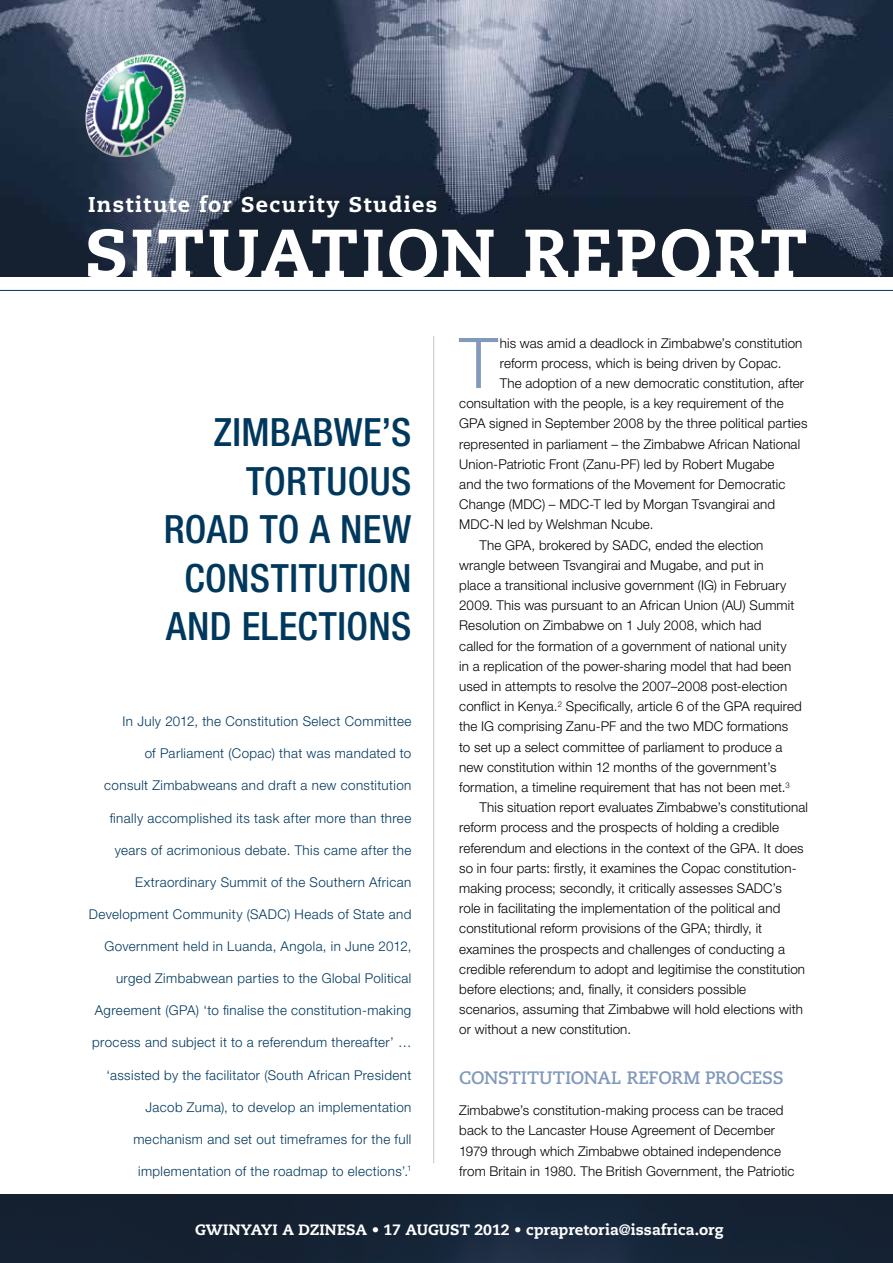
<style>
.page{position:relative;width:893px;height:1263px;background:#fff}
.page>*{position:absolute;margin:0;border:0;box-sizing:border-box;transform-origin:0 0}
.t1{font:300 70.05px "Helvetica Neue LT Std";color:#8299bb}
.t2{font:800 68.7px "Caecilia LT Std";color:#fff}
.t3{font:500 condensed 39px/48.6px "Helvetica Neue LT Std";letter-spacing:.01em;color:#00385d;text-align:right}
.t4{font:800 21.45px "Caecilia LT Std";letter-spacing:.07em;color:#fff}
.t5{font:700 18px "Caecilia LT Std";letter-spacing:-.005em;color:#8299bb}
.t6{font:800 15px "Caecilia LT Std";color:#fff}
.t7{font:300 13.5px/20.2px "Helvetica Neue LT Std";letter-spacing:.01em;color:#000}
.t8{font:300 13.5px "Helvetica Neue LT Std";letter-spacing:.03em;color:#00385d}
</style>
<div class="page">
<img style="left:0;top:0;width:893px;height:276px">
<img style="left:0;top:1195px;width:893px;height:68px">
<hr style="left:433px;top:336px;width:1px;height:827px;background:#c6c6c6">
<img style="left:81px;top:54px;width:105px;height:106px">
<hr style="left:0;top:290px;width:893px;height:1px;background:#00385d">
<h3 class="t4" style="left:88px;top:191px;width:351px">Institute for Security Studies</h3>
<h2 class="t2" style="left:85px;top:211px;width:724px">Situation report</h2>
<h3 class="t3" style="left:164px;top:407px;width:249px">ZIMBABWE’S<br>TORTUOUS<br>ROAD TO A NEW<br>CONSTITUTION<br>AND ELECTIONS</h3>
<p class="t8" style="left:123px;top:713px;width:290px">In July 2012, the Constitution Select Committee</p>
<p class="t8" style="left:145px;top:745px;width:268px">of Parliament (Copac) that was mandated to</p>
<p class="t8" style="left:104px;top:777px;width:309px">consult Zimbabweans and draft a new constitution</p>
<p class="t8" style="left:110px;top:809px;width:303px">finally accomplished its task after more than three</p>
<p class="t8" style="left:115px;top:842px;width:298px">years of acrimonious debate. This came after the</p>
<p class="t8" style="left:135px;top:874px;width:278px">Extraordinary Summit of the Southern African</p>
<p class="t8" style="left:89px;top:906px;width:324px">Development Community (SADC) Heads of State and</p>
<p class="t8" style="left:104px;top:938px;width:308px">Government held in Luanda, Angola, in June 2012,</p>
<p class="t8" style="left:116px;top:970px;width:297px">urged Zimbabwean parties to the Global Political</p>
<p class="t8" style="left:95px;top:1002px;width:318px">Agreement (GPA) ‘to finalise the constitution-making</p>
<p class="t8" style="left:92px;top:1034px;width:321px">process and subject it to a referendum thereafter’ …</p>
<p class="t8" style="left:106px;top:1066px;width:306px">‘assisted by the facilitator (South African President</p>
<p class="t8" style="left:146px;top:1098px;width:267px">Jacob Zuma), to develop an implementation</p>
<p class="t8" style="left:133px;top:1131px;width:279px">mechanism and set out timeframes for the full</p>
<p class="t8" style="left:138px;top:1163px;width:275px">implementation of the roadmap to elections’.<sup>1</sup></p>
<h1 class="t1" style="left:459px;top:320px;width:40px">T</h1>
<p class="t7" style="left:500px;top:332px;width:304px">his was amid a deadlock in Zimbabwe’s constitution</p>
<p class="t7" style="left:500px;top:353px;width:283px">reform process, which is being driven by Copac.</p>
<p class="t7" style="left:500px;top:373px;width:306px">The adoption of a new democratic constitution, after</p>
<p class="t7" style="left:459px;top:393px;width:326px">consultation with the people, is a key requirement of the</p>
<p class="t7" style="left:459px;top:413px;width:350px">GPA signed in September 2008 by the three political parties</p>
<p class="t7" style="left:459px;top:433px;width:342px">represented in parliament – the Zimbabwe African National</p>
<p class="t7" style="left:459px;top:454px;width:317px">Union-Patriotic Front (Zanu-PF) led by Robert Mugabe</p>
<p class="t7" style="left:459px;top:474px;width:328px">and the two formations of the Movement for Democratic</p>
<p class="t7" style="left:459px;top:494px;width:317px">Change (MDC) – MDC-T led by Morgan Tsvangirai and</p>
<p class="t7" style="left:459px;top:514px;width:196px">MDC-N led by Welshman Ncube.</p>
<p class="t7" style="left:479px;top:534px;width:285px">The GPA, brokered by SADC, ended the election</p>
<p class="t7" style="left:459px;top:555px;width:306px">wrangle between Tsvangirai and Mugabe, and put in</p>
<p class="t7" style="left:459px;top:575px;width:329px">place a transitional inclusive government (IG) in February</p>
<p class="t7" style="left:459px;top:595px;width:337px">2009. This was pursuant to an African Union (AU) Summit</p>
<p class="t7" style="left:459px;top:615px;width:304px">Resolution on Zimbabwe on 1 July 2008, which had</p>
<p class="t7" style="left:459px;top:635px;width:329px">called for the formation of a government of national unity</p>
<p class="t7" style="left:459px;top:656px;width:334px">in a replication of the power-sharing model that had been</p>
<p class="t7" style="left:459px;top:676px;width:329px">used in attempts to resolve the 2007–2008 post-election</p>
<p class="t7" style="left:459px;top:696px;width:344px">conflict in Kenya.<sup>2</sup> Specifically, article 6 of the GPA required</p>
<p class="t7" style="left:459px;top:716px;width:331px">the IG comprising Zanu-PF and the two MDC formations</p>
<p class="t7" style="left:459px;top:736px;width:325px">to set up a select committee of parliament to produce a</p>
<p class="t7" style="left:459px;top:757px;width:319px">new constitution within 12 months of the government’s</p>
<p class="t7" style="left:459px;top:777px;width:332px">formation, a timeline requirement that has not been met.<sup>3</sup></p>
<p class="t7" style="left:479px;top:797px;width:330px">This situation report evaluates Zimbabwe’s constitutional</p>
<p class="t7" style="left:459px;top:817px;width:321px">reform process and the prospects of holding a credible</p>
<p class="t7" style="left:459px;top:837px;width:346px">referendum and elections in the context of the GPA. It does</p>
<p class="t7" style="left:459px;top:858px;width:339px">so in four parts: firstly, it examines the Copac constitution-</p>
<p class="t7" style="left:459px;top:878px;width:324px">making process; secondly, it critically assesses SADC’s</p>
<p class="t7" style="left:459px;top:898px;width:323px">role in facilitating the implementation of the political and</p>
<p class="t7" style="left:459px;top:918px;width:304px">constitutional reform provisions of the GPA; thirdly, it</p>
<p class="t7" style="left:459px;top:938px;width:327px">examines the prospects and challenges of conducting a</p>
<p class="t7" style="left:459px;top:958px;width:347px">credible referendum to adopt and legitimise the constitution</p>
<p class="t7" style="left:459px;top:979px;width:288px">before elections; and, finally, it considers possible</p>
<p class="t7" style="left:459px;top:999px;width:345px">scenarios, assuming that Zimbabwe will hold elections with</p>
<p class="t7" style="left:459px;top:1019px;width:173px">or without a new constitution.</p>
<h3 class="t5" style="left:459px;top:1067px;width:326px">CONSTITUTIONAL REFORM PROCESS</h3>
<p class="t7" style="left:459px;top:1100px;width:337px">Zimbabwe’s constitution-making process can be traced back to the Lancaster House Agreement of December 1979 through which Zimbabwe obtained independence from Britain in 1980. The British Government, the Patriotic</p>
<p class="t6" style="left:195px;top:1220px;width:530px">Gwinyayi A Dzinesa • 17 August 2012 • cprapretoria@issafrica.org</p>
</div>
